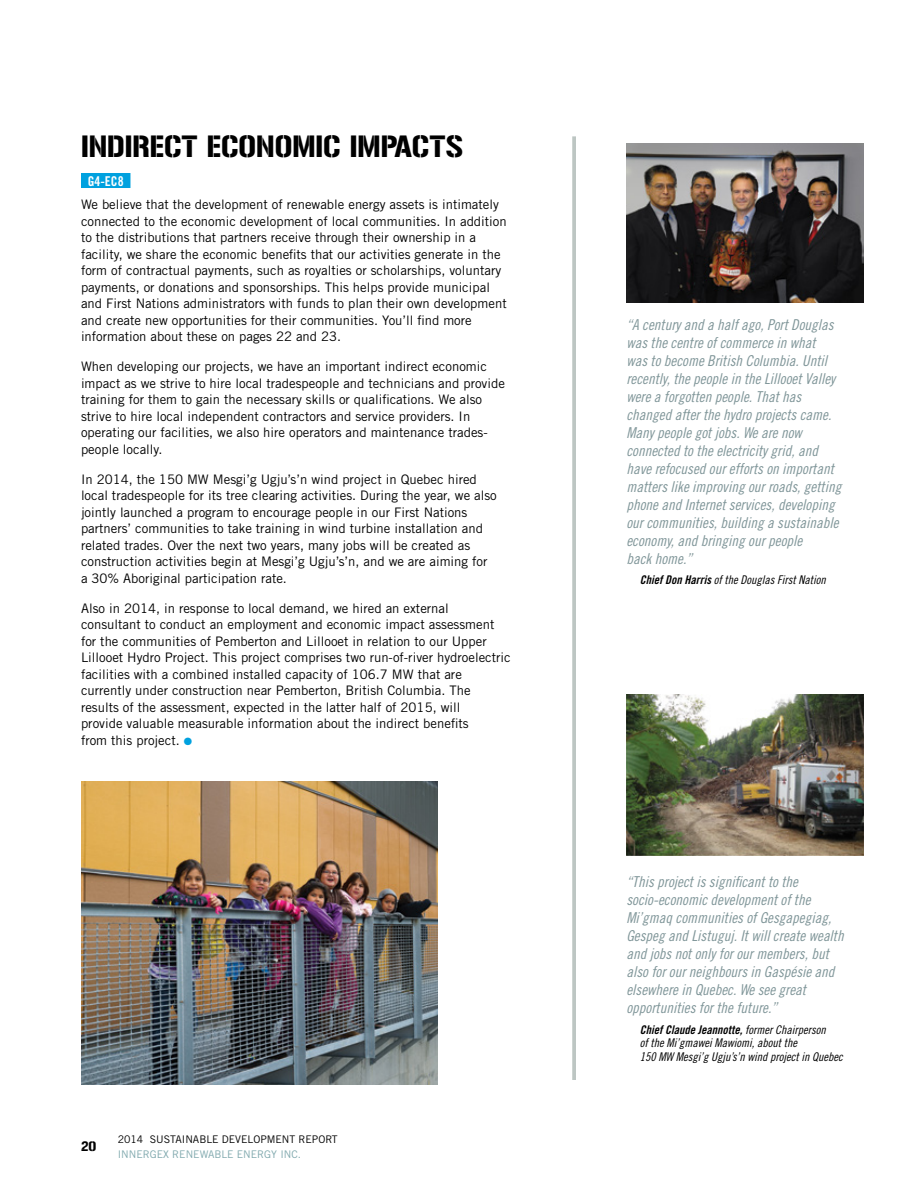
<style>
.page{position:relative;width:918px;height:1188px;background:#fff}
.page>*{position:absolute;margin:0;border:0;box-sizing:border-box;transform-origin:0 0}
.t1{font:27px "Gunplay";color:#000}
.t2{font:15px/18px "Trade Gothic Cond Eighteen Obl";color:#809699}
.t3{font:13.5px "Trade Gothic Bold Cond Twenty";color:#fff}
.t4{font:13.2px/16.5px "Trade Gothic LT Std";color:#000}
.t5{font:12px/13.5px "Trade Gothic Cond Eighteen Obl";color:#000}
.t6{font:12px "Trade Gothic Bold Cond Twenty Obl";color:#000}
.t7{font:12px "Gunplay";color:#000}
.t8{font:10.5px "Trade Gothic LT Std";color:#000}
.t9{font:10.5px "Trade Gothic LT Std";color:#7fa8ad}
.s1{color:#00a1df}
.s2{font-family:"Trade Gothic Bold Cond Twenty Obl"}
.s3{font-family:"Trade Gothic Cond Eighteen Obl"}
</style>
<div class="page">
<div style="left:81px;top:173px;width:49px;height:15px;background:#00a1df"></div>
<svg style="left:572px;top:136px;width:4px;height:944px;fill:#bdc6c3"></svg>
<img style="left:81px;top:781px;width:357px;height:304px">
<img style="left:626px;top:144px;width:238px;height:158px">
<img style="left:626px;top:694px;width:238px;height:161px">
<h1 class="t1" style="left:81px;top:130px;width:384px">INDIRECT ECONOMIC IMPACTS</h1>
<p class="t3" style="left:88px;top:173px;width:37px">G4-EC8</p>
<p class="t4" style="left:81px;top:196px;width:427px">We believe that the development of renewable energy assets is intimately connected to the economic development of local communities. In addition to the distributions that partners receive through their ownership in a facility, we share the economic benefits that our activities generate in the form of contractual payments, such as royalties or scholarships, voluntary payments, or donations and sponsorships. This helps provide municipal and First Nations administrators with funds to plan their own development and create new opportunities for their communities. You’ll find more information about these on pages 22 and 23.</p>
<p class="t4" style="left:81px;top:358px;width:425px">When developing our projects, we have an important indirect economic impact as we strive to hire local tradespeople and technicians and provide training for them to gain the necessary skills or qualifications. We also strive to hire local independent contractors and service providers. In operating our facilities, we also hire operators and maintenance trades&shy;people locally.</p>
<p class="t4" style="left:81px;top:470px;width:417px">In 2014, the 150 MW Mesgi’g Ugju’s’n wind project in Quebec hired local tradespeople for its tree clearing activities. During the year, we also jointly launched a program to encourage people in our First Nations partners’ communities to take training in wind turbine installation and related trades. Over the next two years, many jobs will be created as construction activities begin at Mesgi’g Ugju’s’n, and we are aiming for a 30% Aboriginal participation rate.</p>
<p class="t4" style="left:81px;top:599px;width:431px">Also in 2014, in response to local demand, we hired an external consultant to conduct an employment and economic impact assessment for the communities of Pemberton and Lillooet in relation to our Upper Lillooet Hydro Project. This project comprises two run-of-river hydroelectric facilities with a combined installed capacity of 106.7 MW that are currently under construction near Pemberton, British Columbia. The results of the assessment, expected in the latter half of 2015, will<br>provide valuable measurable information about the indirect benefits<br>from this project. <span class="s1">●</span></p>
<p class="t7" style="left:81px;top:1139px;width:17px">20</p>
<p class="t8" style="left:118px;top:1133px;width:222px">2014 SUSTAINABLE DEVELOPMENT REPORT</p>
<p class="t9" style="left:118px;top:1148px;width:185px">INNERGEX RENEWABLE ENERGY INC.</p>
<p class="t2" style="left:626px;top:315px;width:216px">“A century and a half ago, Port Douglas was the centre of commerce in what<br>was to become British Columbia. Until recently, the people in the Lillooet Valley were a forgotten people. That has changed after the hydro projects came.<br>Many people got jobs. We are now connected to the electricity grid, and have refocused our efforts on important matters like improving our roads, getting phone and Internet services, developing our communities, building a sustainable economy, and bringing our people<br>back home.”</p>
<p class="t5" style="left:640px;top:573px;width:187px"><span class="s2">Chief Don Harris</span> of the Douglas First Nation</p>
<p class="t2" style="left:626px;top:873px;width:219px">“This project is significant to the socio-economic development of the Mi’gmaq communities of Gesgapegiag, Gespeg and Listuguj. It will create wealth and jobs not only for our members, but also for our neighbours in Gaspésie and elsewhere in Quebec. We see great opportunities for the future.”</p>
<p class="t6" style="left:640px;top:1022px;width:187px">Chief Claude Jeannotte, <span class="s3">former Chairperson</span></p>
<p class="t5" style="left:640px;top:1036px;width:205px">of the Mi’gmawei Mawiomi, about the<br>150 MW Mesgi’g Ugju’s’n wind project in Quebec</p>
</div>
